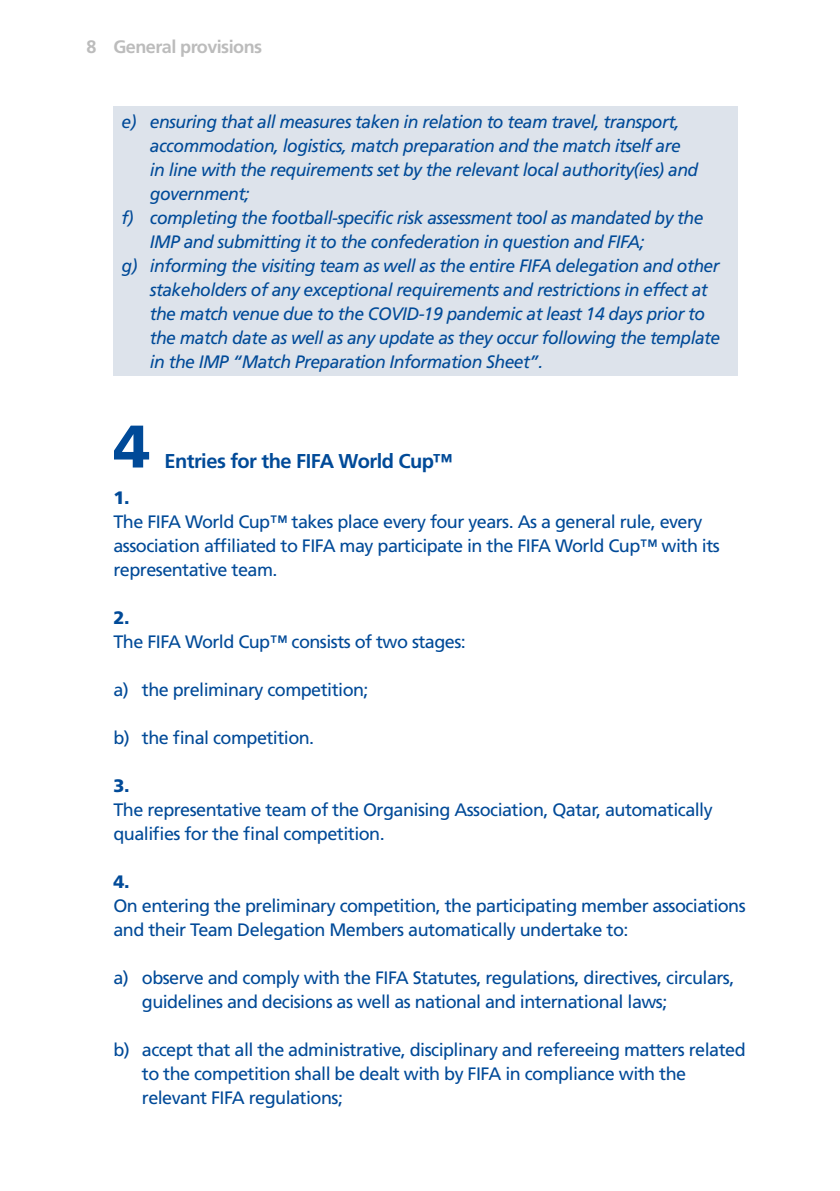
<style>
.page{position:relative;width:840px;height:1191px;background:#fff}
.page>*{position:absolute;margin:0;border:0;box-sizing:border-box;transform-origin:0 0}
._9_Paragraf_1zeilig{font:900 60px "Frutiger LT Com";color:#004a98}
._9_Paragraf_1zeilig-2{font:700 20px "Frutiger LT Com";letter-spacing:-.03em;color:#004a98}
.COVID-Box-EZ{font:italic 18px/24px "Frutiger LT Pro";letter-spacing:-.03em;color:#004a98}
._01_Fliesstext_EN{font:18px/24px "Frutiger LT Pro";letter-spacing:-.03em;color:#004a98}
.a__Einzug{font:18px/24px "Frutiger LT Pro";letter-spacing:-.03em;color:#004a98}
.Rubrik_rechtsbündig{font:700 18px "Frutiger LT Com";letter-spacing:-.03em;color:#bcbcbc}
._1__Unterparagraf{font:900 18px "Frutiger LT Pro";color:#004a98}
</style>
<div class="page">
<div style="left:113px;top:106px;width:624px;height:270px;background:#dde3eb"></div>
<p class="Rubrik_rechtsbündig" style="left:86px;top:36px;width:12px">8</p>
<p class="Rubrik_rechtsbündig" style="left:113px;top:36px;width:150px">General provisions</p>
<p class="COVID-Box-EZ" style="left:150px;top:110px;width:549px;text-indent:-28px">e) ensuring that all measures taken in relation to team travel, transport, accommodation, logistics, match preparation and the match itself are in line with the requirements set by the relevant local authority(ies) and government;</p>
<p class="COVID-Box-EZ" style="left:150px;top:206px;width:554px;text-indent:-28px">f) completing the football-specific risk assessment tool as mandated by the<br>IMP and submitting it to the confederation in question and FIFA;</p>
<p class="COVID-Box-EZ" style="left:150px;top:254px;width:571px;text-indent:-28px">g) informing the visiting team as well as the entire FIFA delegation and other stakeholders of any exceptional requirements and restrictions in effect at the match venue due to the COVID-19 pandemic at least 14 days prior to the match date as well as any update as they occur following the template in the IMP “Match Preparation Information Sheet”.</p>
<p class="_9_Paragraf_1zeilig" style="left:113px;top:410px;width:38px">4</p>
<p class="_9_Paragraf_1zeilig-2" style="left:164px;top:448px;width:289px">Entries for the FIFA World Cup™</p>
<p class="_1__Unterparagraf" style="left:113px;top:487px;width:17px">1.</p>
<p class="_01_Fliesstext_EN" style="left:113px;top:510px;width:607px">The FIFA World Cup™ takes place every four years. As a general rule, every association affiliated to FIFA may participate in the FIFA World Cup™ with its representative team.</p>
<p class="_1__Unterparagraf" style="left:113px;top:607px;width:17px">2.</p>
<p class="_01_Fliesstext_EN" style="left:113px;top:630px;width:353px">The FIFA World Cup™ consists of two stages:</p>
<p class="a__Einzug" style="left:113px;top:678px;width:256px">a) the preliminary competition;</p>
<p class="a__Einzug" style="left:113px;top:726px;width:202px">b) the final competition.</p>
<p class="_1__Unterparagraf" style="left:113px;top:775px;width:17px">3.</p>
<p class="_01_Fliesstext_EN" style="left:113px;top:798px;width:600px">The representative team of the Organising Association, Qatar, automatically</p>
<p class="_01_Fliesstext_EN" style="left:113px;top:822px;width:272px">qualifies for the final competition.</p>
<p class="_1__Unterparagraf" style="left:113px;top:871px;width:17px">4.</p>
<p class="_01_Fliesstext_EN" style="left:113px;top:894px;width:633px">On entering the preliminary competition, the participating member associations and their Team Delegation Members automatically undertake to:</p>
<p class="a__Einzug" style="left:142px;top:966px;width:593px;text-indent:-28px">a) observe and comply with the FIFA Statutes, regulations, directives, circulars, guidelines and decisions as well as national and international laws;</p>
<p class="a__Einzug" style="left:142px;top:1038px;width:605px;text-indent:-28px">b) accept that all the administrative, disciplinary and refereeing matters related to the competition shall be dealt with by FIFA in compliance with the relevant FIFA regulations;</p>
</div>
